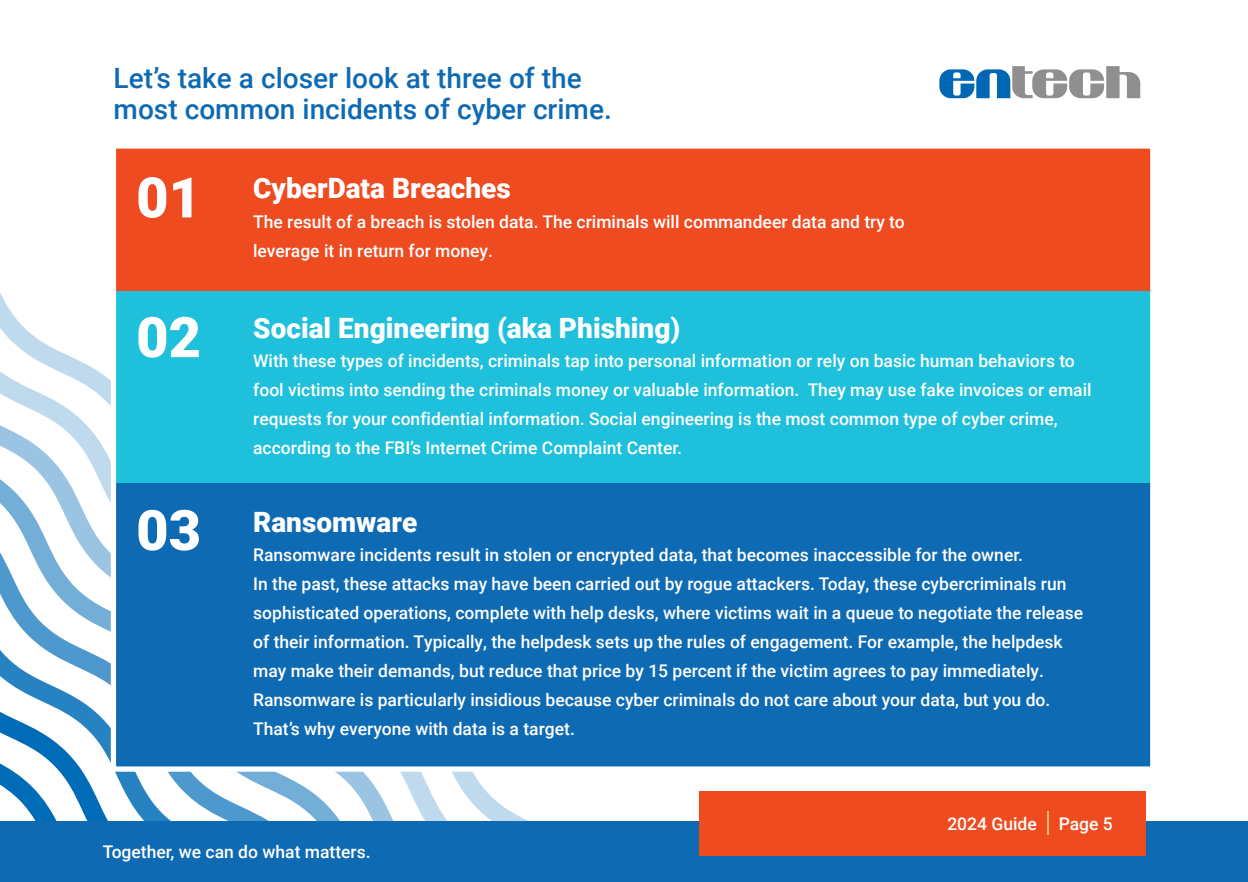
<style>
.page{position:relative;width:1248px;height:882px;background:#fff}
.page>*{position:absolute;margin:0;border:0;box-sizing:border-box;transform-origin:0 0}
.t1{font:500 28px/31.5px "Roboto";color:#0e6ab3}
.t2{font:900 28px "Roboto";color:#fff}
.t3{font:500 17.5px/29.1px "Roboto";color:#fff}
.s1{font-size:56px}
</style>
<div class="page">
<svg style="left:0;top:293px;width:528px;height:528px"></svg>
<div style="left:113px;top:288px;width:1037px;height:198px;background:#1fc0dc"></div>
<div style="left:113px;top:484px;width:1039px;height:285px;background:#0e6ab3"></div>
<div style="left:113px;top:146px;width:1038px;height:144px;background:#ef4b21"></div>
<div style="left:111px;top:143px;width:1044px;height:629px;border:5px solid #fff"></div>
<div style="left:0;top:821px;width:1247px;height:61px;background:#0e6ab3"></div>
<div style="left:699px;top:791px;width:446px;height:64px;background:#ef4b21"></div>
<svg style="left:939px;top:66px;width:201px;height:32px"></svg>
<hr style="left:1046px;top:811px;width:2px;height:24px;background:#fcbb62">
<h1 class="t1" style="left:114px;top:61px;width:500px">Let’s take a closer look at three of the most common incidents of cyber crime.</h1>
<h1 class="t2" style="left:136px;top:169px;width:376px"><span class="s1">01</span> CyberData Breaches</h1>
<p class="t3" style="left:253px;top:206px;width:653px">The result of a breach is stolen data. The criminals will commandeer data and try to leverage it in return for money.</p>
<h1 class="t2" style="left:136px;top:308px;width:545px"><span class="s1">02</span> Social Engineering (aka Phishing)</h1>
<p class="t3" style="left:253px;top:345px;width:840px">With these types of incidents, criminals tap into personal information or rely on basic human behaviors to fool victims into sending the criminals money or valuable information. They may use fake invoices or email requests for your confidential information. Social engineering is the most common type of cyber crime, according to the FBI’s Internet Crime Complaint Center.</p>
<h1 class="t2" style="left:136px;top:502px;width:283px"><span class="s1">03</span> Ransomware</h1>
<p class="t3" style="left:253px;top:539px;width:831px">Ransomware incidents result in stolen or encrypted data, that becomes inaccessible for the owner.<br>In the past, these attacks may have been carried out by rogue attackers. Today, these cybercriminals run sophisticated operations, complete with help desks, where victims wait in a queue to negotiate the release of their information. Typically, the helpdesk sets up the rules of engagement. For example, the helpdesk may make their demands, but reduce that price by 15 percent if the victim agrees to pay immediately.<br>Ransomware is particularly insidious because cyber criminals do not care about your data, but you do.<br>That’s why everyone with data is a target.</p>
<p class="t3" style="left:103px;top:836px;width:269px">Together, we can do what matters.</p>
<p class="t3" style="left:947px;top:808px;width:167px">2024 Guide Page 5</p>
</div>
